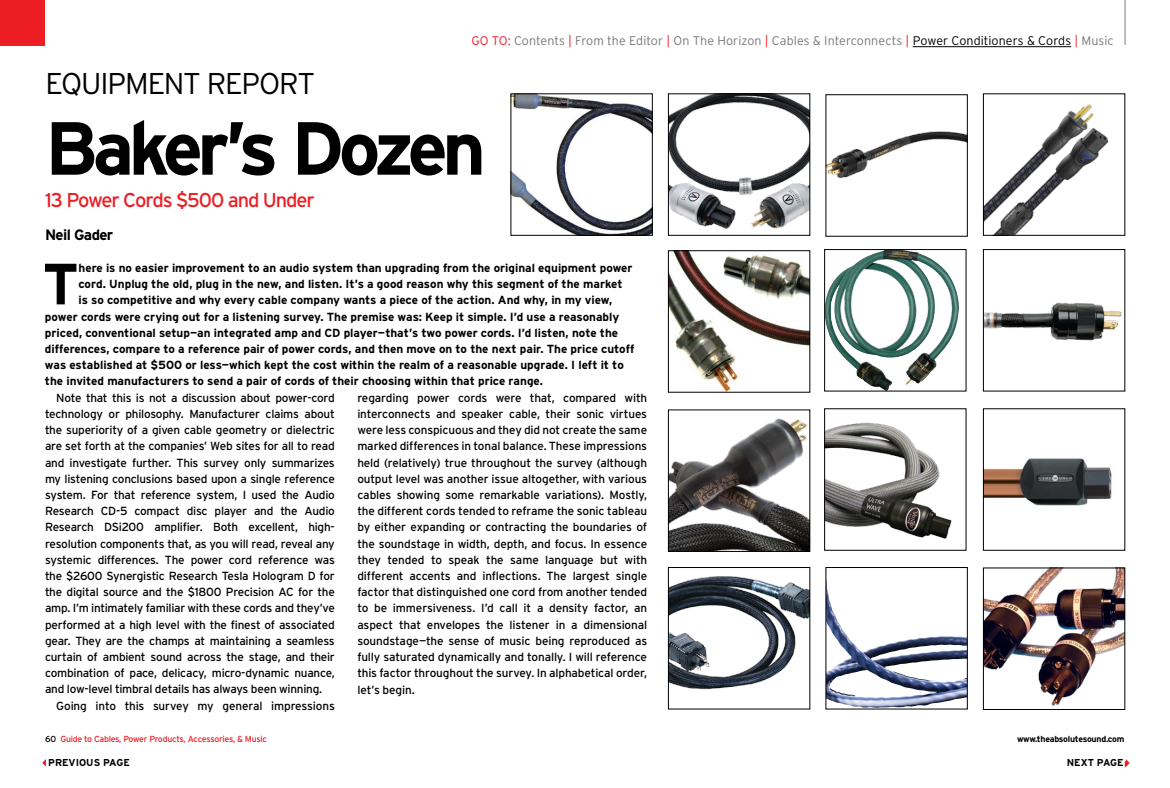
<style>
.page{position:relative;width:1170px;height:788px;background:#fff}
.page>*{position:absolute;margin:0;border:0;box-sizing:border-box;transform-origin:0 0}
.t1{font:700 75px "Interstate";letter-spacing:-.085em;color:#000}
.t2{font:700 58px "Interstate";color:#000}
.t3{font:300 30px "Interstate";letter-spacing:-.035em;color:#000}
.t4{font:20px "Interstate";letter-spacing:-.055em;color:#ed1d24}
.t5{font:700 15px "Interstate";letter-spacing:-.04em;color:#000}
.t6{font:300 12.5px "Interstate";letter-spacing:.005em;color:#77787b}
.t7{font:11.75px/16.2px "Interstate";letter-spacing:-.02em;color:#000;text-align:justify}
.t8{font:700 11.75px "Interstate";letter-spacing:-.005em;color:#000}
.t9{font:700 10px "Interstate";color:#000}
.t10{font:8.75px "Interstate";letter-spacing:-.03em;color:#ed1d24}
.t11{font:700 8.75px "Interstate";letter-spacing:-.03em;color:#000}
.s1{color:#ed1d24}
.s2{color:#000}
</style>
<div class="page">
<svg style="left:42px;top:759px;width:4px;height:7px"></svg>
<div style="left:0;top:0;width:45px;height:45px;background:#ed1d24"></div>
<hr style="left:1125px;top:0;width:1px;height:45px;background:#b1b4b6">
<img style="left:513px;top:96px;width:137px;height:137px">
<img style="left:670px;top:576px;width:138px;height:114px">
<div style="left:668px;top:567px;width:142px;height:142px;border:1px solid #000"></div>
<img style="left:828px;top:593px;width:138px;height:114px">
<div style="left:826px;top:567px;width:142px;height:142px;border:1px solid #000"></div>
<img style="left:670px;top:96px;width:138px;height:133px">
<div style="left:668px;top:94px;width:142px;height:141px;border:1px solid #000"></div>
<img style="left:670px;top:252px;width:138px;height:138px">
<div style="left:668px;top:250px;width:142px;height:142px;border:1px solid #000"></div>
<img style="left:670px;top:418px;width:138px;height:131px">
<div style="left:668px;top:410px;width:142px;height:141px;border:1px solid #000"></div>
<img style="left:828px;top:131px;width:138px;height:48px">
<img style="left:826px;top:251px;width:125px;height:138px">
<div style="left:824px;top:249px;width:142px;height:142px;border:1px solid #000"></div>
<img style="left:826px;top:422px;width:126px;height:117px">
<img style="left:985px;top:104px;width:124px;height:129px">
<div style="left:983px;top:94px;width:142px;height:141px;border:1px solid #000"></div>
<img style="left:985px;top:302px;width:137px;height:39px">
<div style="left:983px;top:249px;width:142px;height:142px;border:1px solid #000"></div>
<img style="left:985px;top:458px;width:127px;height:48px">
<img style="left:985px;top:569px;width:138px;height:137px">
<div style="left:983px;top:567px;width:142px;height:142px;border:1px solid #000"></div>
<hr style="left:913px;top:46px;width:158px;height:1px;background:#000">
<svg style="left:1125px;top:759px;width:5px;height:8px"></svg>
<h3 class="t3" style="left:46px;top:66px;width:53px">Equipmen</h3>
<h3 class="t3" style="left:183px;top:66px;width:133px">t Report</h3>
<p class="t6" style="left:471px;top:34px;width:644px"><span class="s1">go to:</span> Contents <span class="s1">|</span> From the Editor <span class="s1">|</span> On The Horizon <span class="s1">|</span> Cables &amp; Interconnects <span class="s1">|</span> <span class="s2">Power Conditioners &amp; Cords</span> <span class="s1">|</span> Music</p>
<h1 class="t1" style="left:45px;top:106px;width:443px">Baker’s Dozen</h1>
<h3 class="t4" style="left:45px;top:189px;width:271px">13 Power Cords $500 and Under</h3>
<p class="t5" style="left:45px;top:226px;width:70px">Neil Gader</p>
<h2 class="t2" style="left:42px;top:251px;width:38px">T</h2>
<p class="t8" style="left:78px;top:261px;width:556px">here is no easier improvement to an audio system than upgrading from the original equipment power</p>
<p class="t8" style="left:78px;top:277px;width:546px">cord. Unplug the old, plug in the new, and listen. It’s a good reason why this segment of the market</p>
<p class="t8" style="left:78px;top:294px;width:535px">is so competitive and why every cable company wants a piece of the action. And why, in my view,</p>
<p class="t8" style="left:45px;top:310px;width:576px">power cords were crying out for a listening survey. The premise was: Keep it simple. I’d use a reasonably</p>
<p class="t8" style="left:45px;top:326px;width:575px">priced, conventional setup—an integrated amp and CD player—that’s two power cords. I’d listen, note the</p>
<p class="t8" style="left:45px;top:342px;width:591px">differences, compare to a reference pair of power cords, and then move on to the next pair. The price cutoff</p>
<p class="t8" style="left:45px;top:358px;width:580px">was established at $500 or less—which kept the cost within the realm of a reasonable upgrade. I left it to</p>
<p class="t8" style="left:45px;top:375px;width:500px">the invited manufacturers to send a pair of cords of their choosing within that price range.</p>
<p class="t7" style="left:45px;top:389px;width:291px;text-indent:11px">Note that this is not a discussion about power-cord technology or philosophy. Manufacturer claims about the superiority of a given cable geometry or dielectric are set forth at the companies’ Web sites for all to read and investigate further. This survey only summarizes my listening conclusions based upon a single reference system. For that reference system, I used the Audio Research CD-5 compact disc player and the Audio Research DSi200 amplifier. Both excellent, high&shy;resolution components that, as you will read, reveal any systemic differences. The power cord reference was the $2600 Synergistic Research Tesla Hologram D for the digital source and the $1800 Precision AC for the amp. I’m intimately familiar with these cords and they’ve performed at a high level with the finest of associated gear. They are the champs at maintaining a seamless curtain of ambient sound across the stage, and their combination of pace, delicacy, micro-dynamic nuance, and low-level timbral details has always been winning.</p>
<p class="t7" style="left:56px;top:697px;width:280px">Going into this survey my general impressions</p>
<p class="t7" style="left:357px;top:389px;width:291px">regarding power cords were that, compared with interconnects and speaker cable, their sonic virtues were less conspicuous and they did not create the same marked differences in tonal balance. These impressions held (relatively) true throughout the survey (although output level was another issue altogether, with various cables showing some remarkable variations). Mostly, the different cords tended to reframe the sonic tableau by either expanding or contracting the boundaries of the soundstage in width, depth, and focus. In essence they tended to speak the same language but with different accents and inflections. The largest single factor that distinguished one cord from another tended to be immersiveness. I’d call it a density factor, an aspect that envelopes the listener in a dimensional soundstage—the sense of music being reproduced as fully saturated dynamically and tonally. I will reference this factor throughout the survey. In alphabetical order, let’s begin.</p>
<p class="t10" style="left:45px;top:734px;width:223px"><span class="s2">60</span> Guide to Cables, Power Products, Accessories, &amp; Music</p>
<p class="t11" style="left:1017px;top:734px;width:109px">www.theabsolutesound.com</p>
<p class="t9" style="left:48px;top:757px;width:35px">previous</p>
<p class="t9" style="left:103px;top:757px;width:27px">page</p>
<p class="t9" style="left:1067px;top:757px;width:57px">NEXT page</p>
</div>
